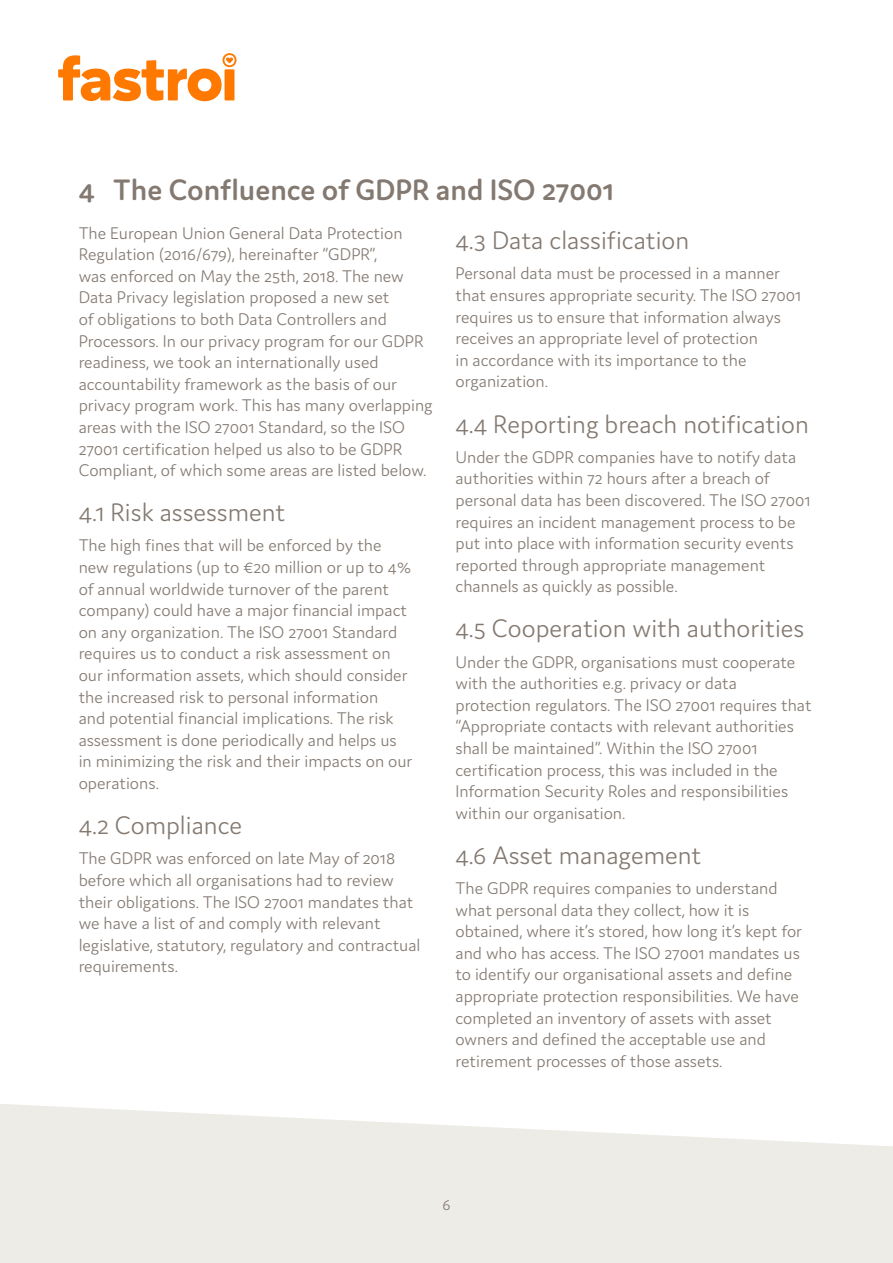
<style>
.page{position:relative;width:893px;height:1263px;background:#fff}
.page>*{position:absolute;margin:0;border:0;box-sizing:border-box;transform-origin:0 0}
.Otsikko_2{font:600 31.5px "Domus";color:#837971}
.Otsikko_3{font:300 27px "Domus";color:#837971}
.Leipäteksti{font:300 18px/21.6px "Domus";color:#837971}
.t1{font:300 16.5px "Domus";color:#837971}
</style>
<div class="page">
<svg style="left:58px;top:53px;width:178px;height:48px"></svg>
<svg style="left:0;top:1104px;width:893px;height:159px;background:#f0eeea"></svg>
<p class="Otsikko_2" style="left:79px;top:172px;width:537px">4 The Confluence of GDPR and ISO 27001</p>
<p class="Leipäteksti" style="left:79px;top:222px;width:356px">The European Union General Data Protection Regulation (2016/679), hereinafter “GDPR”,<br>was enforced on May the 25th, 2018. The new Data Privacy legislation proposed a new set<br>of obligations to both Data Controllers and Processors. In our privacy program for our GDPR readiness, we took an internationally used accountability framework as the basis of our privacy program work. This has many overlapping areas with the ISO 27001 Standard, so the ISO 27001 certification helped us also to be GDPR Compliant, of which some areas are listed below.</p>
<p class="Otsikko_3" style="left:79px;top:498px;width:208px">4.1 Risk assessment</p>
<p class="Leipäteksti" style="left:79px;top:535px;width:335px">The high fines that will be enforced by the new regulations (up to €20 million or up to 4% of annual worldwide turnover of the parent company) could have a major financial impact on any organization. The ISO 27001 Standard requires us to conduct a risk assessment on our information assets, which should consider the increased risk to personal information<br>and potential financial implications. The risk assessment is done periodically and helps us in minimizing the risk and their impacts on our operations.</p>
<p class="Otsikko_3" style="left:79px;top:811px;width:165px">4.2 Compliance</p>
<p class="Leipäteksti" style="left:79px;top:847px;width:343px">The GDPR was enforced on late May of 2018 before which all organisations had to review their obligations. The ISO 27001 mandates that we have a list of and comply with relevant legislative, statutory, regulatory and contractual requirements.</p>
<p class="Otsikko_3" style="left:455px;top:226px;width:235px">4.3 Data classification</p>
<p class="Leipäteksti" style="left:455px;top:263px;width:347px">Personal data must be processed in a manner that ensures appropriate security. The ISO 27001 requires us to ensure that information always receives an appropriate level of protection<br>in accordance with its importance to the organization.</p>
<p class="Otsikko_3" style="left:455px;top:409px;width:355px">4.4 Reporting breach notification</p>
<p class="Leipäteksti" style="left:455px;top:446px;width:356px">Under the GDPR companies have to notify data authorities within 72 hours after a breach of personal data has been discovered. The ISO 27001 requires an incident management process to be put into place with information security events reported through appropriate management channels as quickly as possible.</p>
<p class="Otsikko_3" style="left:455px;top:614px;width:350px">4.5 Cooperation with authorities</p>
<p class="Leipäteksti" style="left:455px;top:651px;width:358px">Under the GDPR, organisations must cooperate with the authorities e.g. privacy or data protection regulators. The ISO 27001 requires that “Appropriate contacts with relevant authorities shall be maintained”. Within the ISO 27001 certification process, this was included in the Information Security Roles and responsibilities within our organisation.</p>
<p class="Otsikko_3" style="left:455px;top:840px;width:247px">4.6 Asset management</p>
<p class="Leipäteksti" style="left:455px;top:877px;width:348px">The GDPR requires companies to understand what personal data they collect, how it is obtained, where it’s stored, how long it’s kept for and who has access. The ISO 27001 mandates us to identify our organisational assets and define appropriate protection responsibilities. We have completed an inventory of assets with asset owners and defined the acceptable use and retirement processes of those assets.</p>
<p class="t1" style="left:442px;top:1195px;width:10px">6</p>
</div>
